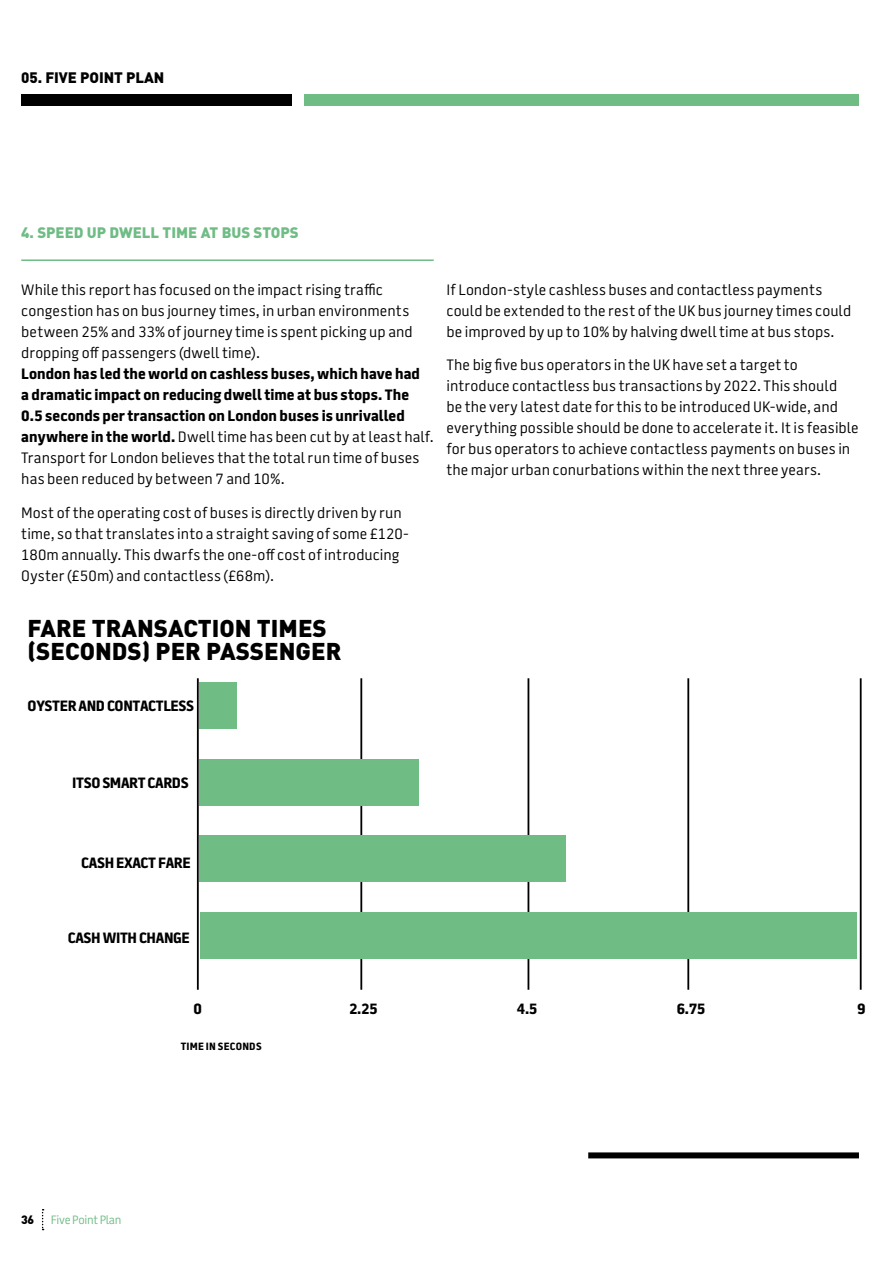
<style>
.page{position:relative;width:893px;height:1263px;background:#fff}
.page>*{position:absolute;margin:0;border:0;box-sizing:border-box;transform-origin:0 0}
.t1{font:900 24px/22.5px "DIN";color:#000}
.t2{font:15px/21px "Battersea";letter-spacing:.01em;color:#000}
.t3{font:800 15px/21px "Battersea";letter-spacing:.005em;color:#000}
.t4{font:900 15px "DIN";color:#6fbc85}
.t5{font:900 15px "DIN";letter-spacing:-.005em;color:#000}
.t6{font:800 14.85px "Battersea";letter-spacing:-.025em;color:#000}
.t7{font:12px "Battersea";letter-spacing:-.025em;color:#6fbc85}
.t8{font:900 12px "DIN";color:#000}
.t9{font:800 10.5px "Battersea";letter-spacing:.02em;color:#000}
.s1{font-weight:400}
</style>
<div class="page">
<hr style="left:21px;top:259px;width:413px;height:2px;background:#6fbc85">
<div style="left:21px;top:95px;width:271px;height:11px;background:#000"></div>
<div style="left:305px;top:95px;width:554px;height:11px;background:#6fbc85"></div>
<svg style="left:42px;top:1209px;width:2px;height:21px"></svg>
<div style="left:588px;top:1152px;width:271px;height:6px;background:#000"></div>
<hr style="left:360px;top:678px;width:2px;height:312px;background:#000">
<hr style="left:528px;top:678px;width:1px;height:312px;background:#000">
<hr style="left:687px;top:678px;width:2px;height:312px;background:#000">
<hr style="left:860px;top:678px;width:2px;height:312px;background:#000">
<div style="left:200px;top:683px;width:37px;height:46px;background:#6fbc85"></div>
<div style="left:200px;top:759px;width:219px;height:46px;background:#6fbc85"></div>
<div style="left:200px;top:835px;width:366px;height:47px;background:#6fbc85"></div>
<div style="left:200px;top:912px;width:656px;height:46px;background:#6fbc85"></div>
<hr style="left:197px;top:678px;width:2px;height:312px;background:#000">
<p class="t5" style="left:21px;top:67px;width:144px">05. FIVE POINT PLAN</p>
<p class="t4" style="left:21px;top:223px;width:279px">4. SPEED UP DWELL TIME AT BUS STOPS</p>
<p class="t2" style="left:21px;top:279px;width:393px">While this report has focused on the impact rising traffic congestion has on bus journey times, in urban environments between 25% and 33% of journey time is spent picking up and dropping off passengers (dwell time).</p>
<p class="t3" style="left:21px;top:364px;width:414px">London has led the world on cashless buses, which have had<br>a dramatic impact on reducing dwell time at bus stops. The 0.5 seconds per transaction on London buses is unrivalled anywhere in the world. <span class="s1">Dwell time has been cut by at least half.<br>Transport for London believes that the total run time of buses has been reduced by between 7 and 10%.</span></p>
<p class="t2" style="left:21px;top:502px;width:389px">Most of the operating cost of buses is directly driven by run time, so that translates into a straight saving of some £120- 180m annually. This dwarfs the one-off cost of introducing Oyster (£50m) and contactless (£68m).</p>
<p class="t2" style="left:446px;top:279px;width:406px">If London-style cashless buses and contactless payments could be extended to the rest of the UK bus journey times could be improved by up to 10% by halving dwell time at bus stops.</p>
<p class="t2" style="left:446px;top:355px;width:414px">The big five bus operators in the UK have set a target to introduce contactless bus transactions by 2022. This should<br>be the very latest date for this to be introduced UK-wide, and everything possible should be done to accelerate it. It is feasible for bus operators to achieve contactless payments on buses in the major urban conurbations within the next three years.</p>
<h1 class="t1" style="left:28px;top:616px;width:315px">FARE TRANSACTION TIMES (SECONDS) PER PASSENGER</h1>
<p class="t6" style="left:28px;top:695px;width:168px">OYSTER AND CONTACTLESS</p>
<p class="t6" style="left:72px;top:772px;width:118px">ITSO SMART CARDS</p>
<p class="t6" style="left:81px;top:852px;width:111px">CASH EXACT FARE</p>
<p class="t6" style="left:68px;top:927px;width:124px">CASH WITH CHANGE</p>
<p class="t6" style="left:194px;top:998px;width:10px">0</p>
<p class="t6" style="left:349px;top:998px;width:30px">2.25</p>
<p class="t6" style="left:517px;top:998px;width:22px">4.5</p>
<p class="t6" style="left:677px;top:998px;width:30px">6.75</p>
<p class="t6" style="left:857px;top:998px;width:10px">9</p>
<p class="t9" style="left:181px;top:1039px;width:82px">TIME IN SECONDS</p>
<p class="t8" style="left:21px;top:1211px;width:15px">36</p>
<p class="t7" style="left:51px;top:1211px;width:72px">Five Point Plan</p>
</div>
